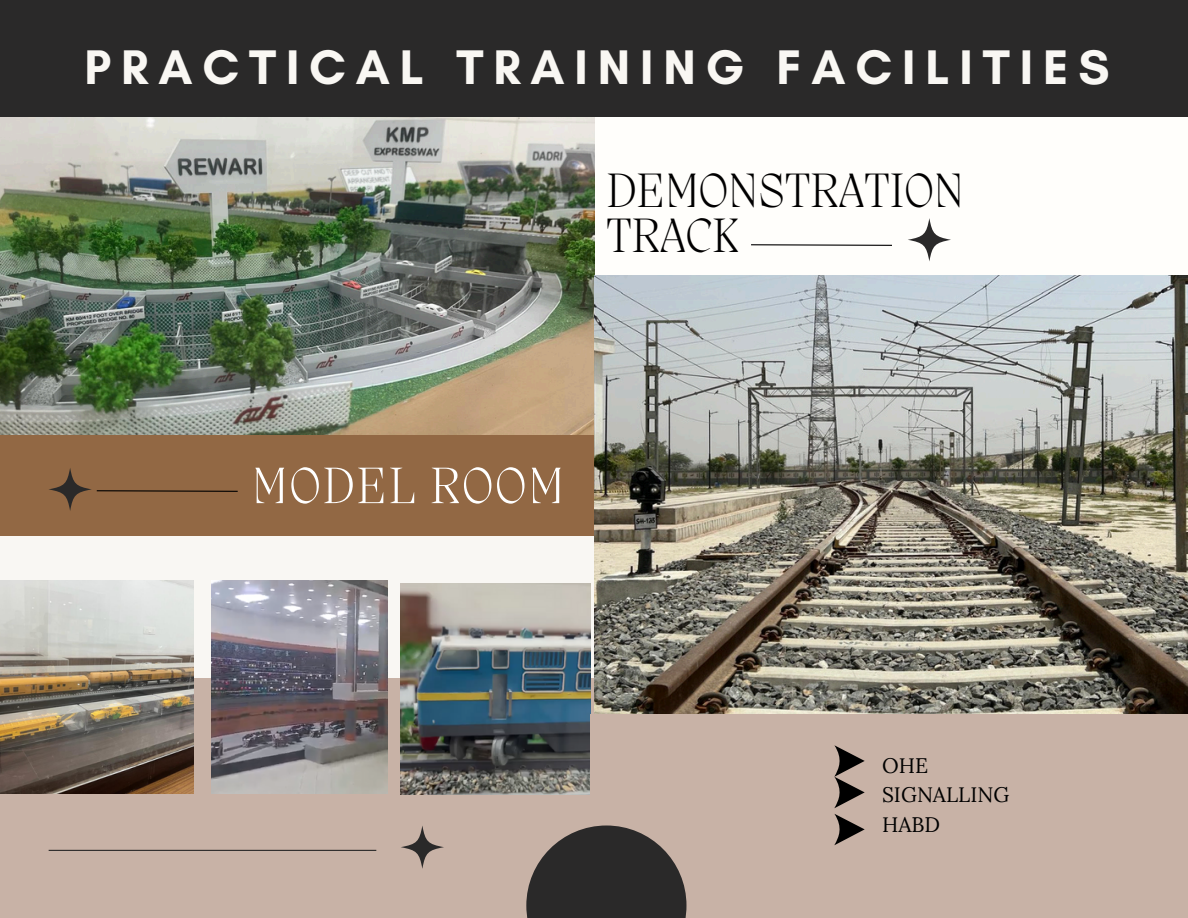
<style>
.page{position:relative;width:1188px;height:918px;background:#fffefb}
.page>*{position:absolute;margin:0;border:0;box-sizing:border-box;transform-origin:0 0}
.t1{font:200 52.5px "Migra";letter-spacing:.035em;color:#fff}
.t2{font:700 49.5px "Glacial Indifference";letter-spacing:.2em;color:#f9f7f3}
.t3{font:200 49.5px/45px "Migra";color:#000}
.t4{font:21px "Lora";color:#000}
</style>
<div class="page">
<div style="left:0;top:0;width:594px;height:918px;background:#f9f7f3"></div>
<div style="left:0;top:678px;width:594px;height:240px;background:#c8b2a6"></div>
<hr style="left:49px;top:850px;width:327px;height:1px;background:#2a2929">
<svg style="left:401px;top:826px;width:43px;height:43px"></svg>
<svg style="left:751px;top:244px;width:141px;height:2px"></svg>
<svg style="left:908px;top:218px;width:43px;height:43px"></svg>
<img style="left:0;top:581px;width:194px;height:212px">
<img style="left:0;top:116px;width:594px;height:320px">
<div style="left:0;top:436px;width:594px;height:100px;background:#926844"></div>
<svg style="left:48px;top:468px;width:44px;height:43px"></svg>
<img style="left:212px;top:581px;width:175px;height:212px">
<img style="left:401px;top:584px;width:190px;height:210px">
<svg style="left:96px;top:490px;width:142px;height:2px"></svg>
<img style="left:594px;top:276px;width:594px;height:438px">
<div style="left:591px;top:714px;width:597px;height:204px;background:#c8b2a6"></div>
<svg style="left:526px;top:826px;width:160px;height:92px;fill:#2a2929"></svg>
<svg style="left:834px;top:745px;width:31px;height:63px"></svg>
<svg style="left:834px;top:814px;width:31px;height:31px"></svg>
<div style="left:0;top:0;width:1188px;height:116px;background:#2a2929"></div>
<p class="t2" style="left:85px;top:37px;width:1026px">PRACTICAL TRAINING FACILITIES</p>
<h2 class="t3" style="left:606px;top:172px;width:359px">DEMONSTRATION<br>TRACK</h2>
<p class="t1" style="left:252px;top:461px;width:314px">MODEL ROOM</p>
<h1 class="t4" style="left:882px;top:752px;width:48px">OHE</h1>
<h2 class="t4" style="left:882px;top:781px;width:129px">SIGNALLING</h2>
<p class="t4" style="left:882px;top:810px;width:60px">HABD</p>
</div>
